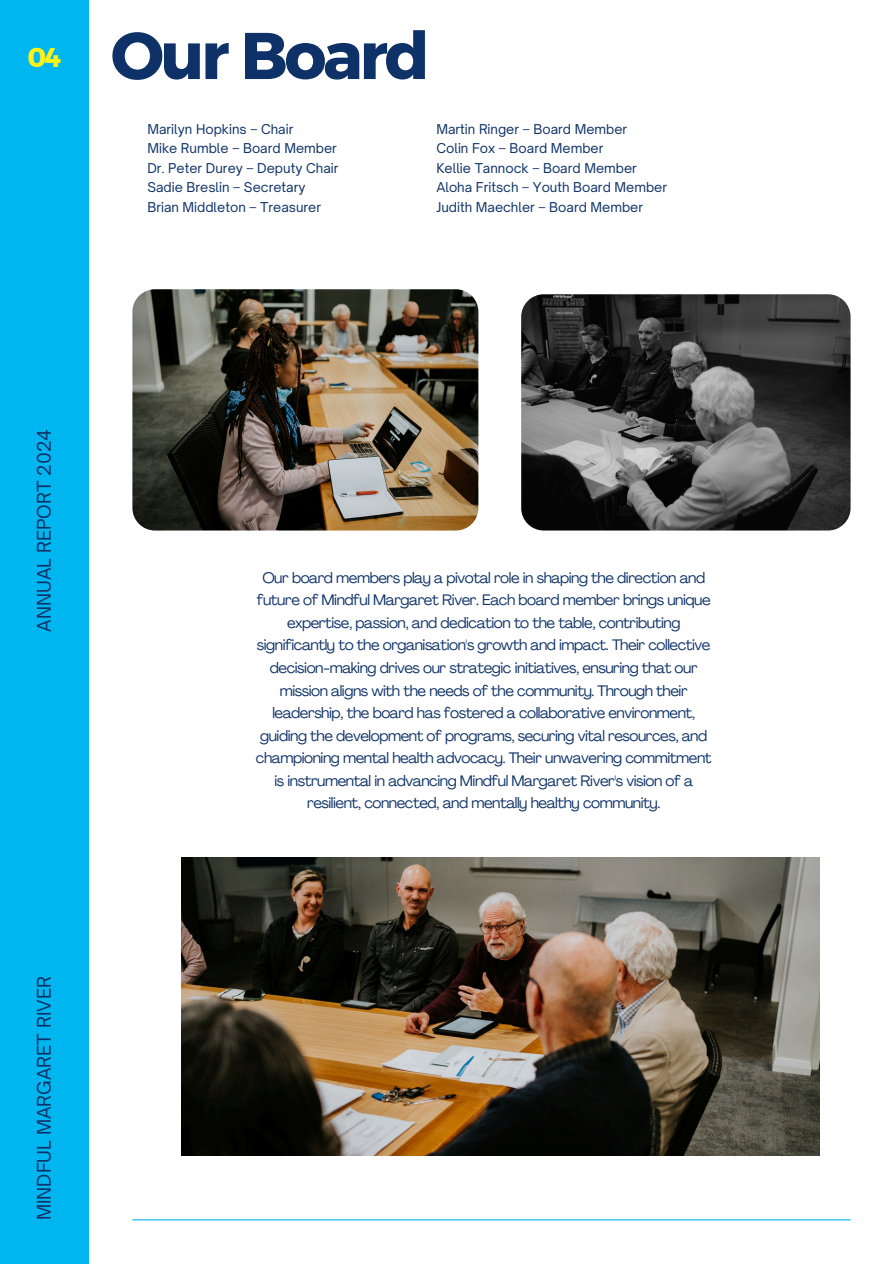
<style>
.page{position:relative;width:894px;height:1264px;background:#fff}
.page>*{position:absolute;margin:0;border:0;box-sizing:border-box;transform-origin:0 0}
.t1{font:65.85px "Kief Montaser Bold";letter-spacing:-.05em;color:#0e3267}
.t2{font:27px "Kief Montaser Bold";color:#fff216}
.t3{font:18px "Open Sauce One";color:#0e3267}
.t4{font:15px/22.5px "Agrandir";letter-spacing:-.03em;color:#0e3267;text-align:center}
.t5{font:12.9px "Open Sauce One";color:#0e3267}
</style>
<div class="page">
<div style="left:0;top:0;width:89px;height:1263px;background:#00b6f0"></div>
<img style="left:132px;top:289px;width:346px;height:241px;border-radius:22px">
<hr style="left:132px;top:1219px;width:718px;height:1px;background:#00b6f0">
<img style="left:521px;top:294px;width:329px;height:236px;border-radius:22px">
<img style="left:182px;top:857px;width:636px;height:298px">
<h2 class="t2" style="left:28px;top:41px;width:36px">04</h2>
<h3 class="t1" style="left:111px;top:15px;width:320px">Our Board</h3>
<p class="t5" style="left:147px;top:121px;width:147px">Marilyn Hopkins – Chair</p>
<p class="t5" style="left:147px;top:140px;width:191px">Mike Rumble – Board Member</p>
<p class="t5" style="left:147px;top:160px;width:192px">Dr. Peter Durey – Deputy Chair</p>
<p class="t5" style="left:147px;top:179px;width:160px">Sadie Breslin – Secretary</p>
<p class="t5" style="left:147px;top:199px;width:175px">Brian Middleton – Treasurer</p>
<p class="t5" style="left:436px;top:121px;width:192px">Martin Ringer – Board Member</p>
<p class="t5" style="left:436px;top:140px;width:168px">Colin Fox – Board Member</p>
<p class="t5" style="left:436px;top:160px;width:202px">Kellie Tannock – Board Member</p>
<p class="t5" style="left:436px;top:179px;width:232px">Aloha Fritsch – Youth Board Member</p>
<p class="t5" style="left:436px;top:199px;width:208px">Judith Maechler – Board Member</p>
<h1 class="t3" style="left:33px;top:631px;width:204px;rotate:-90deg">ANNUAL REPORT 2024</h1>
<h2 class="t3" style="left:33px;top:1220px;width:246px;rotate:-90deg">MINDFUL MARGARET RIVER</h2>
<p class="t4" style="left:256px;top:568px;width:457px">Our board members play a pivotal role in shaping the direction and future of Mindful Margaret River. Each board member brings unique expertise, passion, and dedication to the table, contributing significantly to the organisation's growth and impact. Their collective decision-making drives our strategic initiatives, ensuring that our mission aligns with the needs of the community. Through their leadership, the board has fostered a collaborative environment, guiding the development of programs, securing vital resources, and championing mental health advocacy. Their unwavering commitment is instrumental in advancing Mindful Margaret River's vision of a resilient, connected, and mentally healthy community.</p>
</div>
